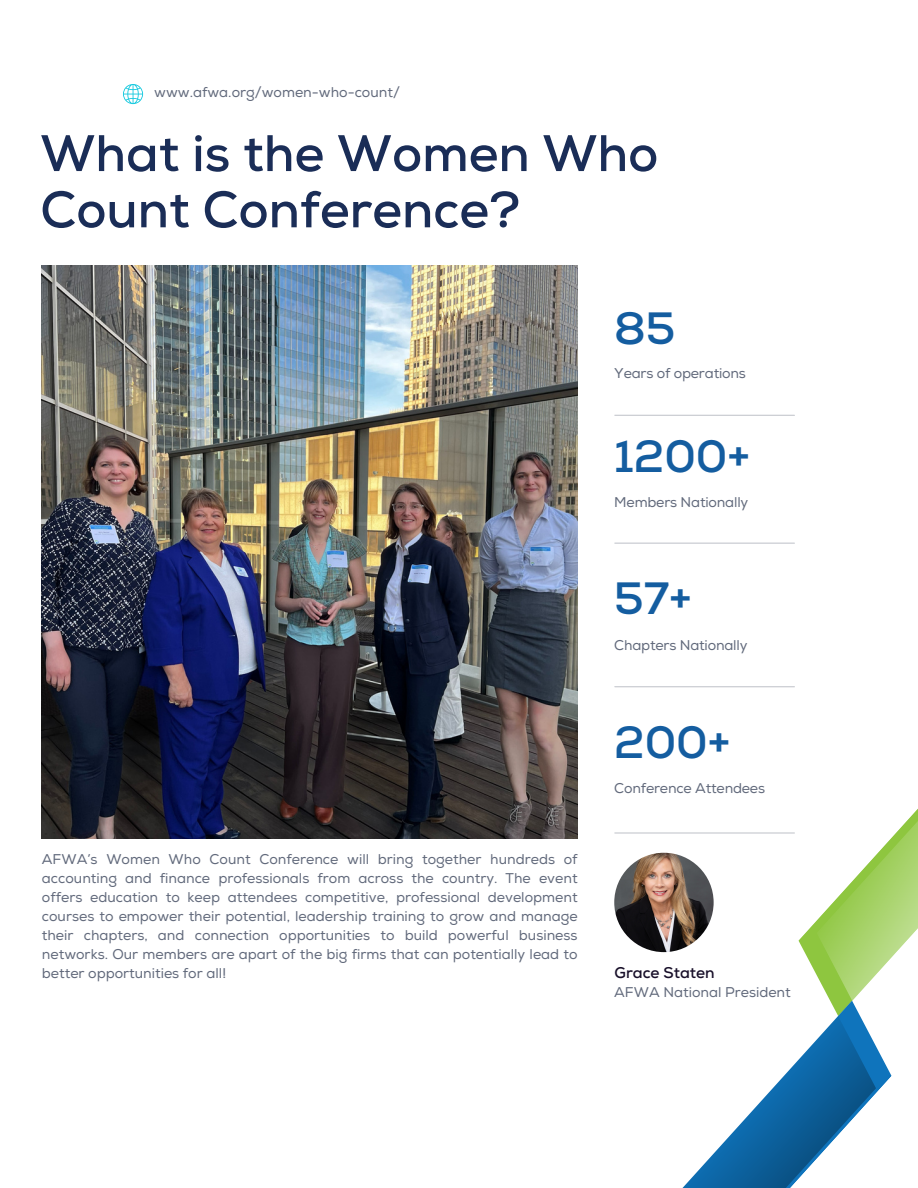
<style>
.page{position:relative;width:918px;height:1188px;background:#fff}
.page>*{position:absolute;margin:0;border:0;box-sizing:border-box;transform-origin:0 0}
.t1{font:700 51.3px/56.2px "Nexa";color:#1a2d57}
.t2{font:700 45.15px "Nexa";color:#145da0}
.t3{font:700 15.45px "Nexa";color:#180f29}
.t4{font:14.1px/19px "Nexa";color:#61697b;text-align:justify}
</style>
<div class="page">
<img style="left:42px;top:265px;width:535px;height:573px">
<img style="left:614px;top:853px;width:100px;height:99px;border-radius:50%">
<hr style="left:615px;top:415px;width:179px;height:1px;background:#6c7382">
<hr style="left:615px;top:543px;width:179px;height:1px;background:#6c7382">
<hr style="left:615px;top:686px;width:179px;height:1px;background:#6c7382">
<hr style="left:615px;top:832px;width:179px;height:2px;background:#6c7382">
<svg style="left:779px;top:809px;width:139px;height:192px"></svg>
<svg style="left:830px;top:1001px;width:30px;height:15px"></svg>
<svg style="left:682px;top:1016px;width:210px;height:172px"></svg>
<svg style="left:123px;top:84px;width:20px;height:20px"></svg>
<p class="t4" style="left:154px;top:83px;width:247px">www.afwa.org/women-who-count/</p>
<p class="t1" style="left:40px;top:127px;width:619px">What is the Women Who<br>Count Conference?</p>
<h1 class="t2" style="left:614px;top:301px;width:63px">85</h1>
<p class="t4" style="left:614px;top:365px;width:133px">Years of operations</p>
<p class="t2" style="left:614px;top:430px;width:137px">1200+</p>
<h2 class="t4" style="left:614px;top:493px;width:136px">Members Nationally</h2>
<p class="t2" style="left:614px;top:572px;width:79px">57+</p>
<p class="t4" style="left:614px;top:636px;width:135px">Chapters Nationally</p>
<h2 class="t2" style="left:614px;top:716px;width:118px">200+</h2>
<p class="t4" style="left:42px;top:850px;width:537px">AFWA’s Women Who Count Conference will bring together hundreds of accounting and finance professionals from across the country. The event offers education to keep attendees competitive, professional development courses to empower their potential, leadership training to grow and manage their chapters, and connection opportunities to build powerful business networks. Our members are apart of the big firms that can potentially lead to better opportunities for all!</p>
<h2 class="t4" style="left:614px;top:779px;width:152px">Conference Attendees</h2>
<p class="t3" style="left:615px;top:963px;width:102px">Grace Staten</p>
<p class="t4" style="left:614px;top:983px;width:178px">AFWA National President</p>
</div>
